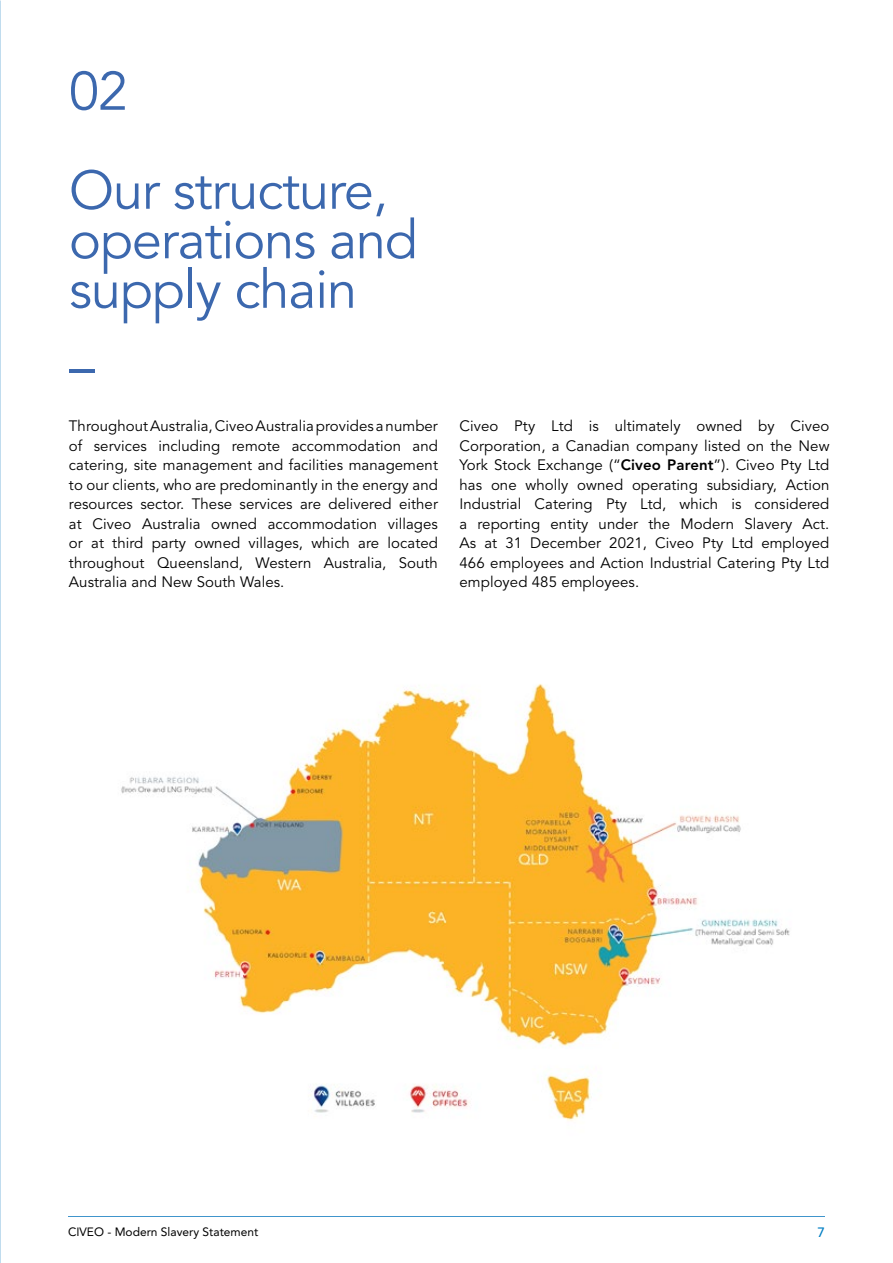
<style>
.page{position:relative;width:893px;height:1263px;background:#fff}
.page>*{position:absolute;margin:0;border:0;box-sizing:border-box;transform-origin:0 0}
.t1{font:54px/99px "Avenir LT Std";letter-spacing:-.02em;color:#3c68ae}
.t2{font:15px/19.5px "Avenir LT Std";letter-spacing:.005em;color:#000;text-align:justify}
.t3{font:500 13.5px "Avenir LT Std";color:#007ec3}
.t4{font:12px "Avenir LT Std";color:#000}
.s1{font-weight:800}
</style>
<div class="page">
<hr style="left:68px;top:1215px;width:757px;height:1px;background:#0072bc">
<hr style="left:0;top:0;width:1px;height:1263px;background:#0072bc">
<hr style="left:69px;top:370px;width:26px;height:3px;background:#3c68ae">
<img style="left:121px;top:684px;width:669px;height:437px">
<h1 class="t1" style="left:69px;top:43px;width:320px">02<br>Our structure,</h1>
<h1 class="t1" style="left:69px;top:216px;width:350px;line-height:49.5px">operations and supply chain</h1>
<p class="t2" style="left:69px;top:417px;width:371px">Throughout Australia, Civeo Australia provides a number of services including remote accommodation and catering, site management and facilities management to our clients, who are predominantly in the energy and resources sector. These services are delivered either at Civeo Australia owned accommodation villages or at third party owned villages, which are located throughout Queensland, Western Australia, South Australia and New South Wales.</p>
<p class="t2" style="left:459px;top:417px;width:371px">Civeo Pty Ltd is ultimately owned by Civeo Corporation, a Canadian company listed on the New York Stock Exchange (“<span class="s1">Civeo Parent</span>”). Civeo Pty Ltd has one wholly owned operating subsidiary, Action Industrial Catering Pty Ltd, which is considered a reporting entity under the Modern Slavery Act.<br>As at 31 December 2021, Civeo Pty Ltd employed 466 employees and Action Industrial Catering Pty Ltd employed 485 employees.</p>
<p class="t4" style="left:68px;top:1225px;width:192px">CIVEO - Modern Slavery Statement</p>
<p class="t3" style="left:817px;top:1225px;width:9px">7</p>
</div>
